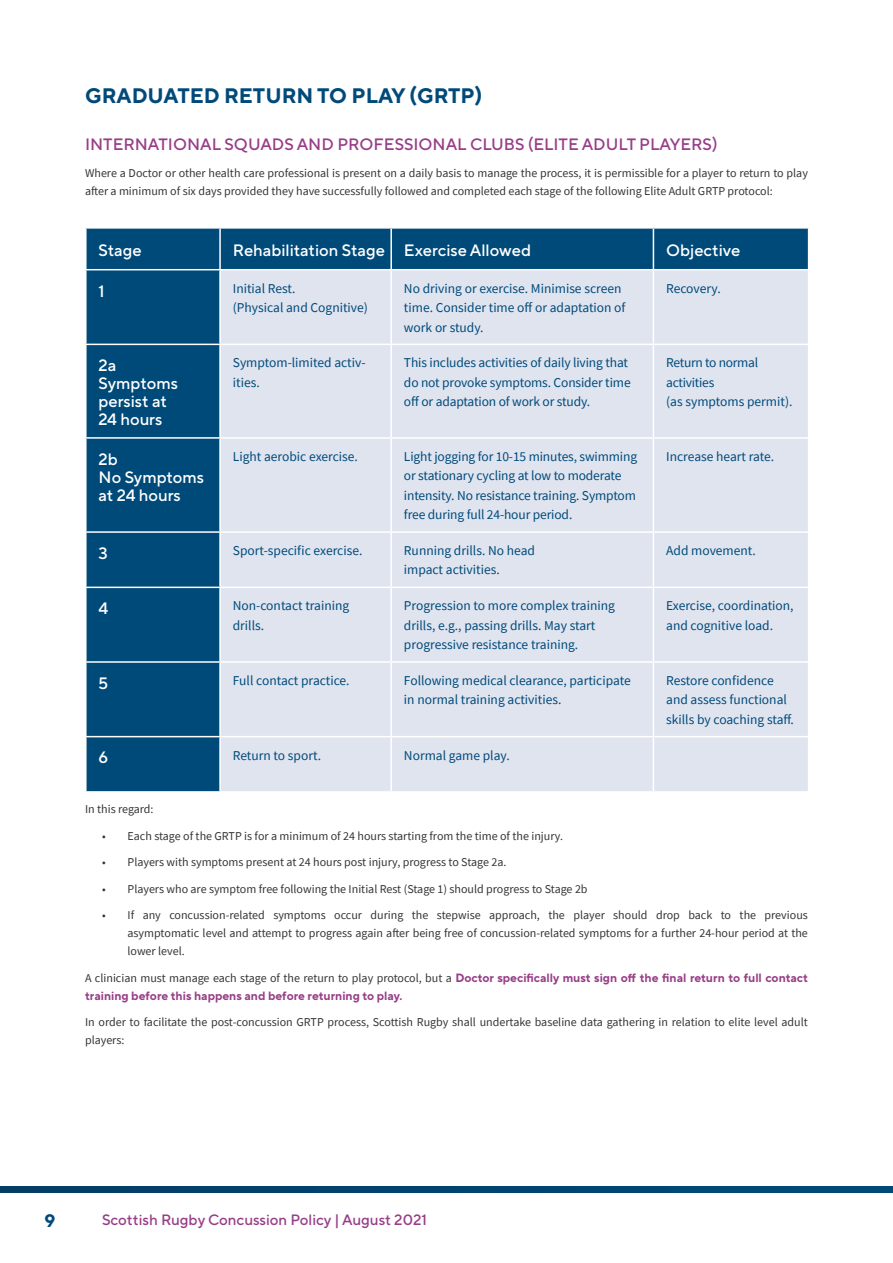
<style>
.page{position:relative;width:893px;height:1263px;background:#fff}
.page>*{position:absolute;margin:0;border:0;box-sizing:border-box;transform-origin:0 0}
.t1{font:700 21px "TT Norms Pro";color:#004a7a}
.t2{font:700 18px "TT Norms Pro";color:#004a7a}
.t3{font:500 16.5px/18px "TT Norms Pro";color:#fff}
.t4{font:500 16.5px "TT Norms Pro";color:#983e88}
.t5{font:500 15px "TT Norms Pro";color:#983e88}
.t6{font:13.5px/19.5px "Source Sans Pro";color:#004a7a}
.t7{font:13.5px/19.5px "Source Sans Pro";letter-spacing:-.02em;color:#004a7a}
.t8{font:12px/18px "Source Sans Pro";color:#343534}
.t9{font:700 12px/18px "TT Norms Pro";color:#983e88}
.s1{font-family:"Source Sans Pro";font-weight:400;color:#343534}
</style>
<div class="page">
<div style="left:0;top:1186px;width:893px;height:7px;background:#004370"></div>
<div style="left:87px;top:229px;width:721px;height:40px;background:#004a7a"></div>
<div style="left:87px;top:270px;width:132px;height:521px;background:#004a7a"></div>
<div style="left:221px;top:270px;width:587px;height:521px;background:#e0e4ef"></div>
<hr style="left:390px;top:270px;width:2px;height:74px;background:#fff">
<hr style="left:653px;top:270px;width:1px;height:74px;background:#fff">
<hr style="left:220px;top:344px;width:171px;height:1px;background:#fff">
<hr style="left:391px;top:344px;width:262px;height:1px;background:#fff">
<hr style="left:390px;top:345px;width:2px;height:92px;background:#fff">
<hr style="left:653px;top:344px;width:156px;height:1px;background:#fff">
<hr style="left:653px;top:345px;width:1px;height:92px;background:#fff">
<hr style="left:220px;top:437px;width:171px;height:2px;background:#fff">
<hr style="left:391px;top:437px;width:262px;height:2px;background:#fff">
<hr style="left:390px;top:439px;width:2px;height:92px;background:#fff">
<hr style="left:653px;top:437px;width:156px;height:2px;background:#fff">
<hr style="left:653px;top:439px;width:1px;height:92px;background:#fff">
<hr style="left:220px;top:531px;width:171px;height:2px;background:#fff">
<hr style="left:391px;top:531px;width:262px;height:2px;background:#fff">
<hr style="left:390px;top:533px;width:2px;height:54px;background:#fff">
<hr style="left:653px;top:531px;width:156px;height:2px;background:#fff">
<hr style="left:653px;top:533px;width:1px;height:54px;background:#fff">
<hr style="left:220px;top:587px;width:171px;height:1px;background:#fff">
<hr style="left:391px;top:587px;width:262px;height:1px;background:#fff">
<hr style="left:390px;top:588px;width:2px;height:73px;background:#fff">
<hr style="left:653px;top:587px;width:156px;height:1px;background:#fff">
<hr style="left:653px;top:588px;width:1px;height:73px;background:#fff">
<hr style="left:220px;top:661px;width:171px;height:2px;background:#fff">
<hr style="left:391px;top:661px;width:262px;height:2px;background:#fff">
<hr style="left:390px;top:663px;width:2px;height:73px;background:#fff">
<hr style="left:653px;top:661px;width:156px;height:2px;background:#fff">
<hr style="left:653px;top:663px;width:1px;height:73px;background:#fff">
<hr style="left:220px;top:736px;width:171px;height:1px;background:#fff">
<hr style="left:391px;top:736px;width:262px;height:1px;background:#fff">
<hr style="left:390px;top:737px;width:2px;height:54px;background:#fff">
<hr style="left:653px;top:736px;width:156px;height:1px;background:#fff">
<hr style="left:653px;top:737px;width:1px;height:54px;background:#fff">
<hr style="left:219px;top:229px;width:2px;height:40px;background:#fff">
<hr style="left:390px;top:229px;width:2px;height:40px;background:#fff">
<hr style="left:653px;top:229px;width:1px;height:40px;background:#fff">
<hr style="left:85px;top:344px;width:135px;height:1px;background:#fff">
<hr style="left:85px;top:437px;width:135px;height:2px;background:#fff">
<hr style="left:85px;top:531px;width:135px;height:2px;background:#fff">
<hr style="left:85px;top:587px;width:135px;height:1px;background:#fff">
<hr style="left:85px;top:661px;width:135px;height:2px;background:#fff">
<hr style="left:85px;top:736px;width:135px;height:1px;background:#fff">
<p class="t1" style="left:85px;top:80px;width:399px">GRADUATED RETURN TO PLAY (GRTP)</p>
<p class="t4" style="left:85px;top:132px;width:634px">INTERNATIONAL SQUADS AND PROFESSIONAL CLUBS (ELITE ADULT PLAYERS)</p>
<p class="t8" style="left:85px;top:164px;width:724px">Where a Doctor or other health care professional is present on a daily basis to manage the process, it is permissible for a player to return to play after a minimum of six days provided they have successfully followed and completed each stage of the following Elite Adult GRTP protocol:</p>
<p class="t3" style="left:99px;top:240px;width:45px">Stage</p>
<p class="t3" style="left:233px;top:240px;width:154px">Rehabilitation Stage</p>
<p class="t3" style="left:404px;top:240px;width:129px">Exercise Allowed</p>
<p class="t3" style="left:666px;top:240px;width:76px">Objective</p>
<p class="t3" style="left:99px;top:280px;width:8px">1</p>
<p class="t6" style="left:233px;top:278px;width:137px">Initial Rest.<br>(Physical and Cognitive)</p>
<p class="t6" style="left:404px;top:278px;width:223px">No driving or exercise. Minimise screen time. Consider time off or adaptation of work or study.</p>
<p class="t6" style="left:666px;top:278px;width:56px">Recovery.</p>
<p class="t3" style="left:99px;top:355px;width:81px">2a<br>Symptoms persist at<br>24 hours</p>
<p class="t6" style="left:233px;top:353px;width:134px">Symptom-limited activ&shy;ities.</p>
<p class="t6" style="left:404px;top:353px;width:228px">This includes activities of daily living that do not provoke symptoms. Consider time off or adaptation of work or study.</p>
<p class="t7" style="left:666px;top:353px;width:128px">Return to normal activities<br>(as symptoms permit).</p>
<p class="t3" style="left:99px;top:449px;width:107px">2b<br>No Symptoms at 24 hours</p>
<p class="t6" style="left:233px;top:446px;width:127px">Light aerobic exercise.</p>
<p class="t6" style="left:404px;top:446px;width:235px">Light jogging for 10-15 minutes, swimming or stationary cycling at low to moderate intensity. No resistance training. Symptom free during full 24-hour period.</p>
<p class="t6" style="left:666px;top:446px;width:110px">Increase heart rate.</p>
<p class="t3" style="left:99px;top:543px;width:11px">3</p>
<p class="t6" style="left:233px;top:541px;width:131px">Sport-specific exercise.</p>
<p class="t6" style="left:404px;top:541px;width:133px">Running drills. No head impact activities.</p>
<p class="t6" style="left:666px;top:541px;width:91px">Add movement.</p>
<p class="t3" style="left:99px;top:598px;width:11px">4</p>
<p class="t6" style="left:233px;top:596px;width:118px">Non-contact training drills.</p>
<p class="t6" style="left:404px;top:596px;width:213px">Progression to more complex training drills, e.g., passing drills. May start progressive resistance training.</p>
<p class="t6" style="left:666px;top:596px;width:129px">Exercise, coordination, and cognitive load.</p>
<p class="t3" style="left:99px;top:673px;width:11px">5</p>
<p class="t6" style="left:233px;top:670px;width:118px">Full contact practice.</p>
<p class="t6" style="left:404px;top:670px;width:228px">Following medical clearance, participate in normal training activities.</p>
<p class="t6" style="left:666px;top:670px;width:129px">Restore confidence and assess functional skills by coaching staff.</p>
<p class="t3" style="left:99px;top:747px;width:11px">6</p>
<p class="t6" style="left:233px;top:745px;width:90px">Return to sport.</p>
<p class="t6" style="left:404px;top:745px;width:107px">Normal game play.</p>
<p class="t8" style="left:85px;top:800px;width:70px">In this regard:</p>
<p class="t8" style="left:102px;top:827px;width:462px">• Each stage of the GRTP is for a minimum of 24 hours starting from the time of the injury.</p>
<p class="t8" style="left:102px;top:853px;width:406px">• Players with symptoms present at 24 hours post injury, progress to Stage 2a.</p>
<p class="t8" style="left:102px;top:880px;width:487px">• Players who are symptom free following the Initial Rest (Stage 1) should progress to Stage 2b</p>
<p class="t8" style="left:128px;top:906px;width:682px;text-align:justify;text-indent:-26px">• If any concussion-related symptoms occur during the stepwise approach, the player should drop back to the previous asymptomatic level and attempt to progress again after being free of concussion-related symptoms for a further 24-hour period at the lower level.</p>
<p class="t9" style="left:85px;top:967px;width:724px"><span class="s1">A clinician must manage each stage of the return to play protocol, but a</span> Doctor specifically must sign off the final return to full contact training before this happens and before returning to play.</p>
<p class="t8" style="left:85px;top:1013px;width:724px">In order to facilitate the post-concussion GRTP process, Scottish Rugby shall undertake baseline data gathering in relation to elite level adult players:</p>
<h2 class="t2" style="left:45px;top:1207px;width:12px">9</h2>
<p class="t5" style="left:102px;top:1208px;width:326px">Scottish Rugby Concussion Policy | August 2021</p>
</div>
